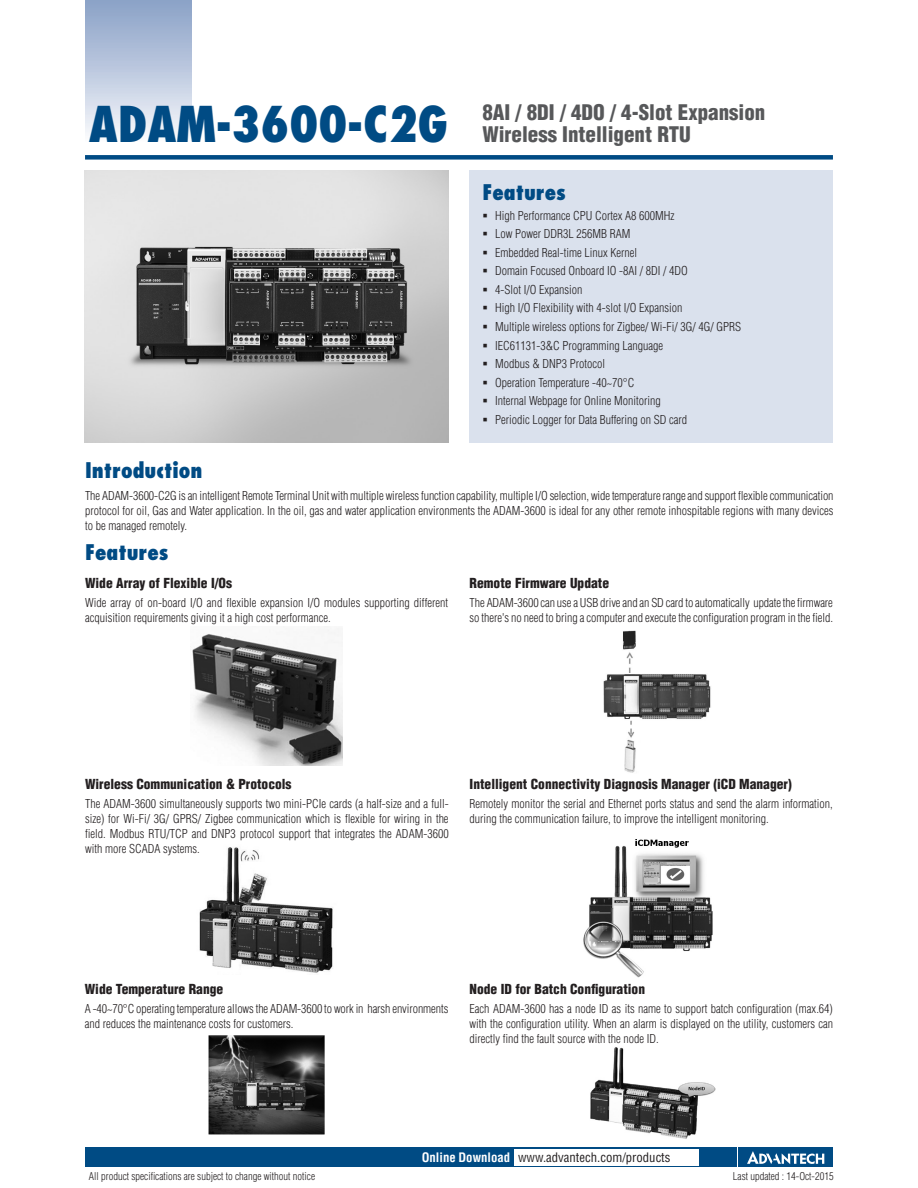
<style>
.page{position:relative;width:918px;height:1188px;background:#fff}
.page>*{position:absolute;margin:0;border:0;box-sizing:border-box;transform-origin:0 0}
.DS_Model_Name_2P{font:800 condensed 48px "Futura";color:#004b84}
.DS_Headline-1P{font:900 condensed 21px/22.5px "Helvetica";color:#57585a}
.DS_Paragraph_Header{font:800 condensed 21px "Futura";color:#004b84}
.DS_Paragraph_Subhead{font:900 condensed 13.5px "Helvetica";color:#231f20}
.t1{font:condensed 12.75px "Helvetica";color:#231f20}
.DS_Body_Text{font:300 condensed 12px/15px "Helvetica";color:#231f20}
.t2{font:300 condensed 10.5px "Helvetica";color:#231f20}
.s1{font-weight:700;color:#fff}
</style>
<div class="page">
<div style="left:85px;top:1147px;width:651px;height:20px;background:#004b84"></div>
<div style="left:738px;top:1147px;width:95px;height:20px;background:#004b84"></div>
<svg style="left:747px;top:1151px;width:77px;height:13px"></svg>
<div style="left:514px;top:1149px;width:184px;height:16px;background:#fff"></div>
<div style="left:85px;top:155px;width:748px;height:5px;background:#004b84"></div>
<div style="left:85px;top:0;width:106px;height:143px;background:linear-gradient(to bottom,#879fc5,#fafafd)"></div>
<div style="left:470px;top:170px;width:363px;height:272px;background:#dae1ed"></div>
<img style="left:85px;top:170px;width:363px;height:272px">
<img style="left:590px;top:1047px;width:126px;height:92px">
<img style="left:603px;top:630px;width:108px;height:143px">
<img style="left:192px;top:630px;width:151px;height:136px">
<img style="left:199px;top:847px;width:134px;height:126px">
<img style="left:209px;top:1035px;width:115px;height:99px">
<img style="left:583px;top:839px;width:130px;height:139px">
<p class="DS_Model_Name_2P" style="left:89px;top:93px;width:361px">ADAM-3600-C2G</p>
<p class="DS_Headline-1P" style="left:482px;top:100px;width:284px">8AI / 8DI / 4DO / 4-Slot Expansion<br>Wireless Intelligent RTU</p>
<h2 class="DS_Paragraph_Header" style="left:482px;top:178px;width:85px">Features</h2>
<p class="DS_Body_Text" style="left:495px;top:208px;width:181px">High Performance CPU Cortex A8 600MHz</p>
<p class="DS_Body_Text" style="left:495px;top:227px;width:137px">Low Power DDR3L 256MB RAM</p>
<p class="DS_Body_Text" style="left:495px;top:245px;width:143px">Embedded Real-time Linux Kernel</p>
<p class="DS_Body_Text" style="left:495px;top:264px;width:194px">Domain Focused Onboard IO -8AI / 8DI / 4DO</p>
<p class="DS_Body_Text" style="left:495px;top:282px;width:89px">4-Slot I/O Expansion</p>
<p class="DS_Body_Text" style="left:495px;top:301px;width:189px">High I/O Flexibility with 4-slot I/O Expansion</p>
<p class="DS_Body_Text" style="left:495px;top:319px;width:247px">Multiple wireless options for Zigbee/ Wi-Fi/ 3G/ 4G/ GPRS</p>
<p class="DS_Body_Text" style="left:495px;top:338px;width:169px">IEC61131-3&amp;C Programming Language</p>
<p class="DS_Body_Text" style="left:495px;top:356px;width:111px">Modbus &amp; DNP3 Protocol</p>
<p class="DS_Body_Text" style="left:495px;top:375px;width:141px">Operation Temperature -40~70°C</p>
<p class="DS_Body_Text" style="left:495px;top:393px;width:167px">Internal Webpage for Online Monitoring</p>
<p class="DS_Body_Text" style="left:495px;top:412px;width:193px">Periodic Logger for Data Buffering on SD card</p>
<p class="DS_Paragraph_Header" style="left:85px;top:457px;width:119px">Introduction</p>
<p class="DS_Body_Text" style="left:85px;top:488px;width:750px;text-align:justify">The ADAM-3600-C2G is an intelligent Remote Terminal Unit with multiple wireless function capability, multiple I/O selection, wide temperature range and support flexible communication protocol for oil, Gas and Water application. In the oil, gas and water application environments the ADAM-3600 is ideal for any other remote inhospitable regions with many devices to be managed remotely.</p>
<p class="DS_Paragraph_Header" style="left:85px;top:539px;width:85px">Features</p>
<p class="DS_Paragraph_Subhead" style="left:85px;top:574px;width:149px">Wide Array of Flexible I/Os</p>
<p class="DS_Body_Text" style="left:85px;top:595px;width:365px">Wide array of on-board I/O and flexible expansion I/O modules supporting different acquisition requirements giving it a high cost performance.</p>
<p class="DS_Paragraph_Subhead" style="left:470px;top:574px;width:141px">Remote Firmware Update</p>
<p class="DS_Body_Text" style="left:470px;top:595px;width:365px">The ADAM-3600 can use a USB drive and an SD card to automatically update the firmware so there's no need to bring a computer and execute the configuration program in the field.</p>
<p class="DS_Paragraph_Subhead" style="left:85px;top:775px;width:208px">Wireless Communication &amp; Protocols</p>
<p class="DS_Body_Text" style="left:85px;top:796px;width:365px;text-align:justify">The ADAM-3600 simultaneously supports two mini-PCIe cards (a half-size and a full&shy;size) for Wi-Fi/ 3G/ GPRS/ Zigbee communication which is flexible for wiring in the field. Modbus RTU/TCP and DNP3 protocol support that integrates the ADAM-3600 with more SCADA systems.</p>
<p class="DS_Paragraph_Subhead" style="left:470px;top:775px;width:324px">Intelligent Connectivity Diagnosis Manager (iCD Manager)</p>
<p class="DS_Body_Text" style="left:470px;top:796px;width:365px">Remotely monitor the serial and Ethernet ports status and send the alarm information, during the communication failure, to improve the intelligent monitoring.</p>
<p class="DS_Paragraph_Subhead" style="left:85px;top:980px;width:140px">Wide Temperature Range</p>
<p class="DS_Body_Text" style="left:85px;top:1001px;width:365px">A -40~70°C operating temperature allows the ADAM-3600 to work in harsh environments and reduces the maintenance costs for customers.</p>
<p class="DS_Paragraph_Subhead" style="left:470px;top:980px;width:177px">Node ID for Batch Configuration</p>
<p class="DS_Body_Text" style="left:470px;top:1001px;width:365px;text-align:justify">Each ADAM-3600 has a node ID as its name to support batch configuration (max.64) with the configuration utility. When an alarm is displayed on the utility, customers can directly find the fault source with the node ID.</p>
<p class="t1" style="left:422px;top:1150px;width:250px"><span class="s1">Online Download</span> www.advantech.com/products</p>
<p class="t2" style="left:89px;top:1170px;width:228px">All product specifications are subject to change without notice</p>
<p class="t2" style="left:733px;top:1170px;width:102px">Last updated : 14-Oct-2015</p>
</div>
